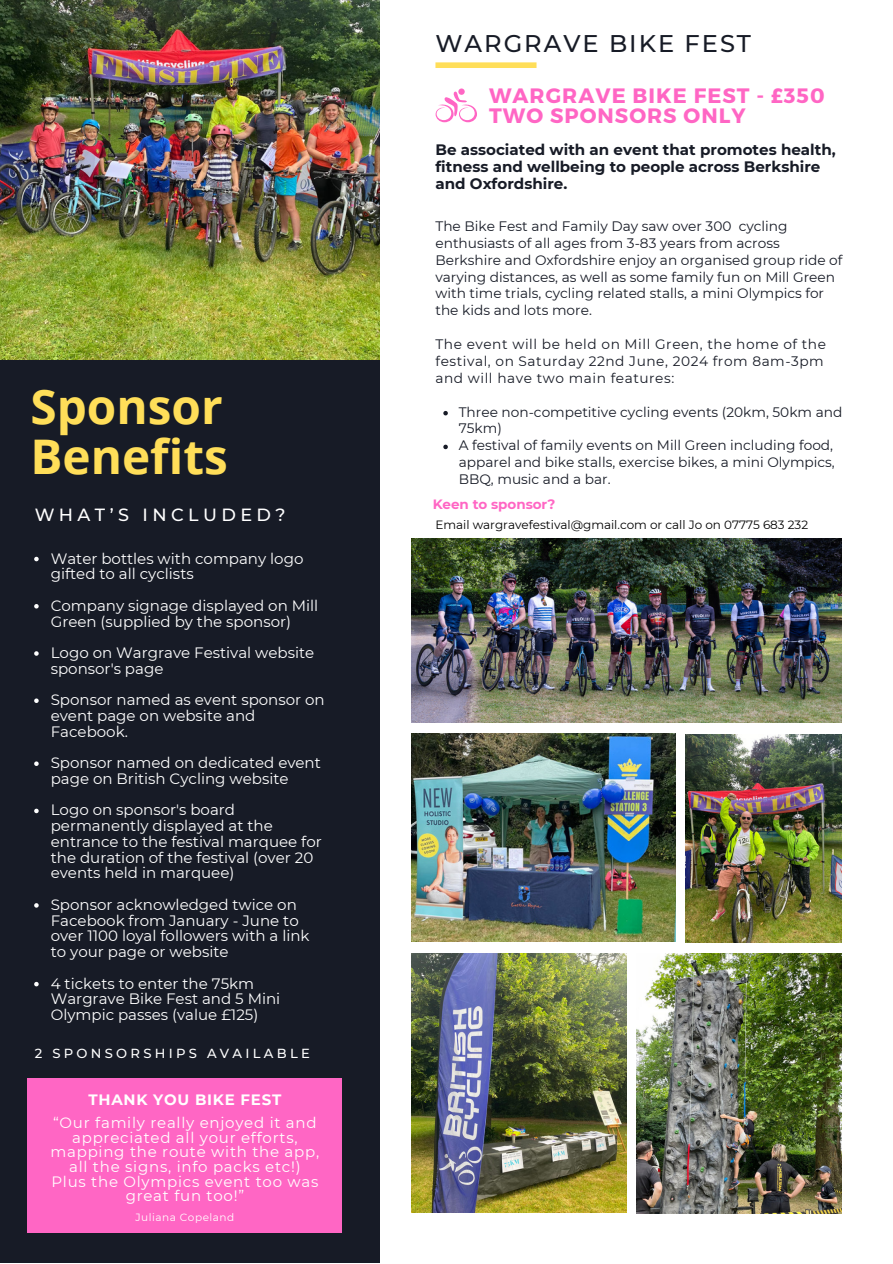
<style>
.page{position:relative;width:893px;height:1264px;background:#fff}
.page>*{position:absolute;margin:0;border:0;box-sizing:border-box;transform-origin:0 0}
.t1{font:700 47.7px "Open Sans";color:#ffde59}
.t2{font:500 24.15px "Montserrat";letter-spacing:.08em;color:#171b26}
.t3{font:700 20.85px "Montserrat";letter-spacing:.05em;color:#ff66c4}
.t4{font:500 17.55px "Montserrat";letter-spacing:.25em;color:#fff}
.t5{font:700 15.15px/16.8px "Montserrat";color:#171b26}
.t6{font:15px/15.8px "Montserrat";color:#fff}
.t7{font:15px/14.5px "Montserrat";letter-spacing:.05em;color:#fff;text-align:center}
.t8{font:700 15px "Montserrat";letter-spacing:.05em;color:#fff}
.t9{font:13.65px/16.8px "Montserrat";color:#171b26}
.t10{font:13.65px/16.8px "Montserrat";letter-spacing:.04em;color:#171b26}
.t11{font:700 13.5px "Montserrat";color:#ff66c4}
.t12{font:500 13.05px "Montserrat";letter-spacing:.25em;color:#fff}
.t13{font:12px "Montserrat";color:#000}
.t14{font:10.5px "Montserrat";letter-spacing:.05em;color:#fff}
</style>
<div class="page">
<div style="left:0;top:295px;width:379px;height:967px;background:#171b26"></div>
<img style="left:0;top:0;width:379px;height:359px">
<div style="left:28px;top:1078px;width:314px;height:154px;background:#ff66c4"></div>
<div style="left:435px;top:62px;width:101px;height:6px;background:#ffde59"></div>
<img style="left:411px;top:538px;width:430px;height:184px">
<img style="left:411px;top:733px;width:264px;height:208px">
<img style="left:411px;top:953px;width:215px;height:259px">
<img style="left:685px;top:734px;width:156px;height:208px">
<img style="left:636px;top:953px;width:205px;height:260px">
<svg style="left:34px;top:557px;width:5px;height:4px"></svg>
<svg style="left:34px;top:604px;width:5px;height:4px"></svg>
<svg style="left:34px;top:651px;width:5px;height:4px"></svg>
<svg style="left:34px;top:698px;width:5px;height:5px"></svg>
<svg style="left:34px;top:761px;width:5px;height:5px"></svg>
<svg style="left:34px;top:808px;width:5px;height:5px"></svg>
<svg style="left:34px;top:903px;width:5px;height:4px"></svg>
<svg style="left:34px;top:981px;width:5px;height:5px"></svg>
<svg style="left:443px;top:411px;width:5px;height:4px"></svg>
<svg style="left:443px;top:444px;width:5px;height:5px"></svg>
<svg style="left:435px;top:88px;width:42px;height:34px"></svg>
<p class="t1" style="left:30px;top:373px;width:194px">Sponsor</p>
<p class="t1" style="left:30px;top:423px;width:199px">Benefits</p>
<p class="t4" style="left:35px;top:504px;width:252px">WHAT’S INCLUDED?</p>
<p class="t6" style="left:51px;top:550px;width:254px">Water bottles with company logo gifted to all cyclists</p>
<p class="t6" style="left:51px;top:597px;width:269px">Company signage displayed on Mill<br>Green (supplied by the sponsor)</p>
<p class="t6" style="left:51px;top:644px;width:265px">Logo on Wargrave Festival website sponsor's page</p>
<p class="t6" style="left:51px;top:692px;width:275px">Sponsor named as event sponsor on event page on website and<br>Facebook.</p>
<p class="t6" style="left:51px;top:755px;width:271px">Sponsor named on dedicated event page on British Cycling website</p>
<p class="t6" style="left:51px;top:802px;width:272px">Logo on sponsor's board permanently displayed at the entrance to the festival marquee for the duration of the festival (over 20 events held in marquee)</p>
<p class="t6" style="left:51px;top:896px;width:260px">Sponsor acknowledged twice on<br>Facebook from January - June to over 1100 loyal followers with a link to your page or website</p>
<p class="t6" style="left:51px;top:975px;width:231px">4 tickets to enter the 75km<br>Wargrave Bike Fest and 5 Mini<br>Olympic passes (value £125)</p>
<p class="t12" style="left:35px;top:1045px;width:277px">2 SPONSORSHIPS AVAILABLE</p>
<p class="t8" style="left:88px;top:1090px;width:194px">THANK YOU BIKE FEST</p>
<p class="t7" style="left:51px;top:1115px;width:270px">“Our family really enjoyed it and appreciated all your efforts, mapping the route with the app, all the signs, info packs etc!)<br>Plus the Olympics event too was great fun too!”</p>
<p class="t14" style="left:135px;top:1210px;width:100px">Juliana Copeland</p>
<p class="t2" style="left:435px;top:29px;width:317px">WARGRAVE BIKE FEST</p>
<p class="t3" style="left:489px;top:82px;width:337px">WARGRAVE BIKE FEST - £350</p>
<p class="t3" style="left:489px;top:102px;width:258px">TWO SPONSORS ONLY</p>
<p class="t5" style="left:435px;top:141px;width:402px">Be associated with an event that promotes health, fitness and wellbeing to people across Berkshire and Oxfordshire.</p>
<p class="t9" style="left:435px;top:218px;width:408px">The Bike Fest and Family Day saw over 300 cycling enthusiasts of all ages from 3-83 years from across Berkshire and Oxfordshire enjoy an organised group ride of varying distances, as well as some family fun on Mill Green with time trials, cycling related stalls, a mini Olympics for the kids and lots more.</p>
<p class="t10" style="left:435px;top:336px;width:392px">The event will be held on Mill Green, the home of the festival, on Saturday 22nd June, 2024 from 8am-3pm and will have two main features:</p>
<p class="t9" style="left:459px;top:403px;width:385px">Three non-competitive cycling events (20km, 50km and<br>75km)</p>
<p class="t9" style="left:459px;top:437px;width:377px">A festival of family events on Mill Green including food, apparel and bike stalls, exercise bikes, a mini Olympics,<br>BBQ, music and a bar.</p>
<p class="t11" style="left:432px;top:495px;width:124px">Keen to sponsor?</p>
<p class="t13" style="left:435px;top:517px;width:374px">Email wargravefestival@gmail.com or call Jo on 07775 683 232</p>
</div>
